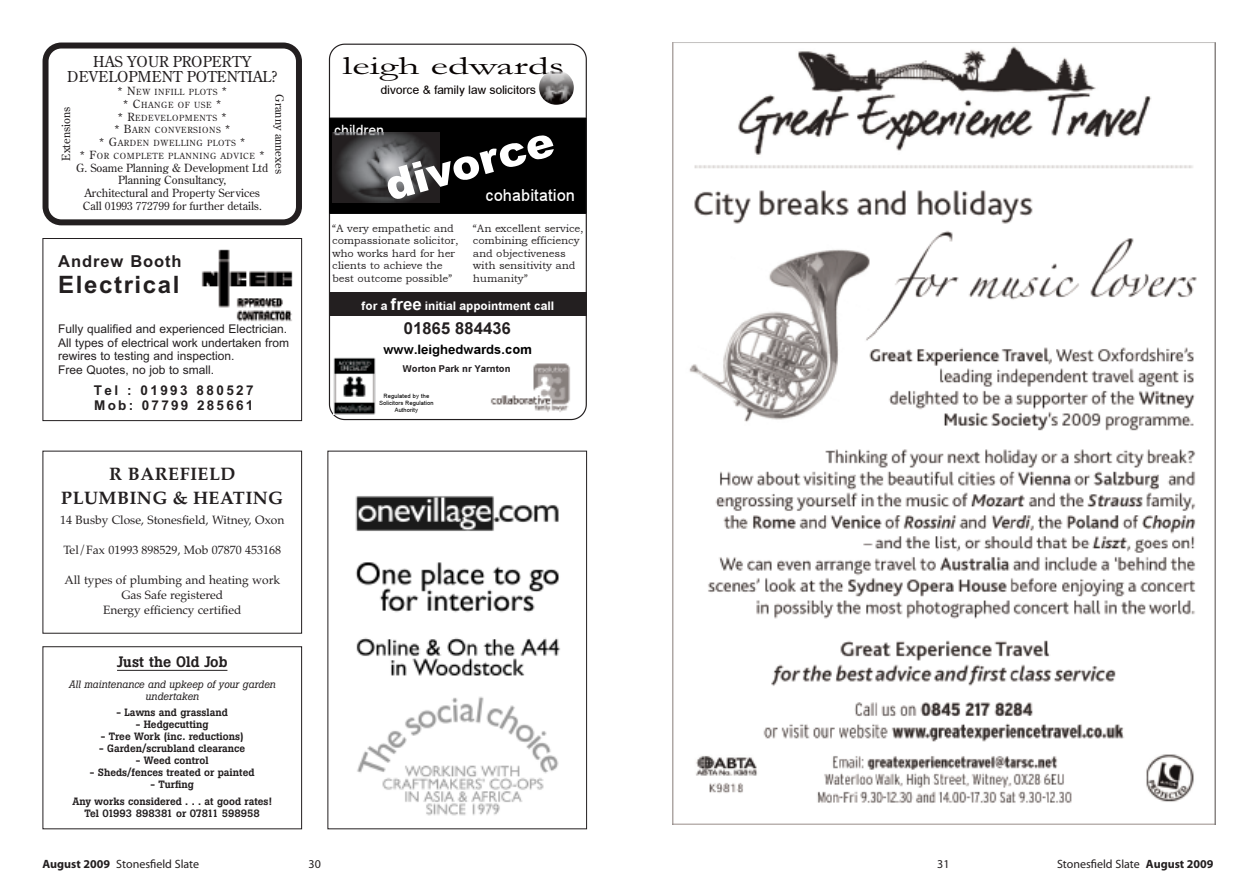
<style>
.page{position:relative;width:1259px;height:893px;background:#fff}
.page>*{position:absolute;margin:0;border:0;box-sizing:border-box;transform-origin:0 0}
.t1{font:42.6px "Arial Black+T42+WXSALE";color:#fff}
.t2{font:26.1px "Garamond+T42+SJBAHA";color:#080302;scale:1.62 1}
.t3{font:700 24px "Arial";letter-spacing:.065em;color:#231f20}
.t4{font:700 18px/24px "Palatino";letter-spacing:.025em;color:#231f20;text-align:center}
.t5{font:16.5px "Arial MT+T42+NCSSVR";color:#fff}
.t6{font:16.5px "Arial Bold MT+T42+KSJDOO";color:#231f20}
.t7{font:700 16.5px "Arial";letter-spacing:.055em;color:#231f20}
.t8{font:15px/15px "Century Old Style";color:#231f20;text-align:center}
.t9{font:500 15px "Boton";color:#231f20}
.t10{font:900 14.7px "Arial";letter-spacing:.06em;color:#231f20}
.t11{font:14.1px "Arial MT+T42+NCSSVR";color:#fff}
.t12{font:700 13.5px/15px "Arial";letter-spacing:.17em;color:#231f20}
.t13{font:13.05px "Arial Bold MT+T42+KSJDOO";color:#000}
.t14{font:12px/15px "Palatino";color:#231f20;text-align:center}
.t15{font:12px/13.5px "Arial";color:#231f20}
.t16{font:12px "Myriad";color:#231f20}
.t17{font:11.85px "Arial Bold MT+T42+KSJDOO";color:#fff}
.t18{font:11.85px "Arial Unicode MS+T42+ZNSSFL";color:#080302}
.t19{font:11.25px/12.8px "Century Old Style";color:#231f20;text-align:center}
.t20{font:10.65px/12.5px "Bookman Old Style+T42+SVWDBL";color:#231f20}
.t21{font:500 10.5px/16.5px "Boton";color:#231f20;text-align:center}
.t22{font:italic 10.5px/12px "Boton";color:#231f20;text-align:center}
.t23{font:9.45px "Arial Bold MT+T42+KSJDOO";color:#231f20}
.t24{font:8.4px/12.8px "Century Old Style";letter-spacing:.065em;color:#231f20;text-align:center}
.t25{font:5.85px/6.8px "Arial MT+T42+NCSSVR";color:#000;text-align:center}
.s1{font-size:11.25px}
.s2{font-size:16.5px}
.s3{font-weight:700}
</style>
<div class="page">
<svg style="left:43px;top:43px;width:259px;height:182px"></svg>
<hr style="left:117px;top:670px;width:110px;height:1px;background:#231f20">
<div style="left:43px;top:646px;width:259px;height:183px;border:1px solid #231f20"></div>
<svg style="left:329px;top:44px;width:258px;height:376px"></svg>
<img style="left:334px;top:358px;width:42px;height:57px">
<div style="left:329px;top:292px;width:257px;height:24px;background:#231f20"></div>
<img style="left:539px;top:70px;width:35px;height:35px">
<div style="left:329px;top:118px;width:257px;height:96px;background:#000"></div>
<img style="left:332px;top:133px;width:108px;height:70px">
<img style="left:482px;top:360px;width:96px;height:55px">
<img style="left:355px;top:496px;width:205px;height:320px">
<div style="left:43px;top:238px;width:259px;height:183px;border:1px solid #231f20"></div>
<img style="left:201px;top:249px;width:92px;height:73px">
<img style="left:672px;top:43px;width:543px;height:781px">
<h3 class="t8" style="left:67px;top:55px;width:211px">HAS YOUR PROPERTY<br>DEVELOPMENT POTENTIAL?</h3>
<p class="t24" style="left:80px;top:86px;width:187px"><span class="s1">* N</span>EW INFILL PLOTS <span class="s1">*<br>* C</span>HANGE OF USE <span class="s1">*<br>* R</span>EDEVELOPMENTS <span class="s1">*<br>* B</span>ARN CONVERSIONS <span class="s1">*<br>* G</span>ARDEN DWELLING PLOTS <span class="s1">*<br>* F</span>OR COMPLETE PLANNING ADVICE <span class="s1">*</span></p>
<p class="t19" style="left:76px;top:161px;width:194px">G. Soame Planning &amp; Development Ltd Planning Consultancy,<br>Architectural and Property Services Call 01993 772799 for further details.</p>
<p class="t19" style="left:286px;top:94px;width:81px;rotate:90deg">Granny annexes</p>
<p class="t19" style="left:60px;top:161px;width:55px;rotate:-90deg">Extensions</p>
<h3 class="t10" style="left:56px;top:252px;width:127px">Andrew Booth</h3>
<h3 class="t7" style="left:58px;top:252px;width:125px">Andrew Booth</h3>
<h3 class="t3" style="left:58px;top:271px;width:123px">Electrical</h3>
<p class="t15" style="left:58px;top:323px;width:232px">Fully qualified and experienced Electrician.<br>All types of electrical work undertaken from rewires to testing and inspection.<br>Free Quotes, no job to small.</p>
<p class="t12" style="left:94px;top:383px;width:161px">Tel : 01993 880527<br>Mob: 07799 285661</p>
<h3 class="t4" style="left:61px;top:462px;width:223px">R BAREFIELD<br>PLUMBING &amp; HEATING</h3>
<p class="t14" style="left:60px;top:512px;width:226px">14 Busby Close, Stonesfield, Witney, Oxon</p>
<p class="t14" style="left:63px;top:542px;width:219px">Tel/Fax 01993 898529, Mob 07870 453168</p>
<p class="t14" style="left:64px;top:572px;width:217px">All types of plumbing and heating work<br>Gas Safe registered<br>Energy efficiency certified</p>
<h3 class="t9" style="left:117px;top:656px;width:112px">Just the Old Job</h3>
<p class="t22" style="left:69px;top:679px;width:208px">All maintenance and upkeep of your garden undertaken</p>
<p class="t21" style="left:117px;top:706px;width:113px">- Lawns and grassland</p>
<p class="t21" style="left:136px;top:718px;width:74px">- Hedgecutting</p>
<p class="t21" style="left:101px;top:730px;width:144px">- Tree Work (inc. reductions)</p>
<p class="t21" style="left:99px;top:742px;width:147px">- Garden/scrubland clearance</p>
<p class="t21" style="left:136px;top:754px;width:74px">- Weed control</p>
<p class="t21" style="left:90px;top:766px;width:166px">- Sheds/fences treated or painted</p>
<p class="t21" style="left:72px;top:778px;width:201px">- Turfing<br>Any works considered . . . at good rates!</p>
<p class="t21" style="left:85px;top:806px;width:177px">Tel 01993 898381 or 07811 598958</p>
<h2 class="t2" style="left:342px;top:48px;width:138px">leigh edwards</h2>
<p class="t18" style="left:381px;top:81px;width:157px">divorce &amp; family law solicitors</p>
<h3 class="t11" style="left:334px;top:121px;width:52px">children</h3>
<h1 class="t1" style="left:377px;top:157px;width:168px;rotate:-16deg">divorce</h1>
<h3 class="t5" style="left:485px;top:185px;width:92px">cohabitation</h3>
<p class="t20" style="left:332px;top:222px;width:128px">“A very empathetic and compassionate solicitor, who works hard for her clients to achieve the best outcome possible”</p>
<p class="t20" style="left:473px;top:222px;width:112px">“An excellent service, combining efficiency and objectiveness with sensitivity and humanity”</p>
<p class="t17" style="left:361px;top:298px;width:194px">for a <span class="s2">free</span> initial appointment call</p>
<h3 class="t6" style="left:404px;top:317px;width:108px">01865 884436</h3>
<p class="t13" style="left:383px;top:341px;width:150px">www.leighedwards.com</p>
<p class="t23" style="left:403px;top:362px;width:109px">Worton Park nr Yarnton</p>
<p class="t25" style="left:379px;top:393px;width:56px">Regulated by the<br>Solicitors Regulation<br>Authority</p>
<p class="t16" style="left:43px;top:859px;width:158px"><span class="s3">August 2009</span> Stonesfield Slate</p>
<p class="t16" style="left:308px;top:859px;width:14px">30</p>
<p class="t16" style="left:937px;top:859px;width:14px">31</p>
<p class="t16" style="left:1057px;top:859px;width:158px">Stonesfield Slate <span class="s3">August 2009</span></p>
</div>
